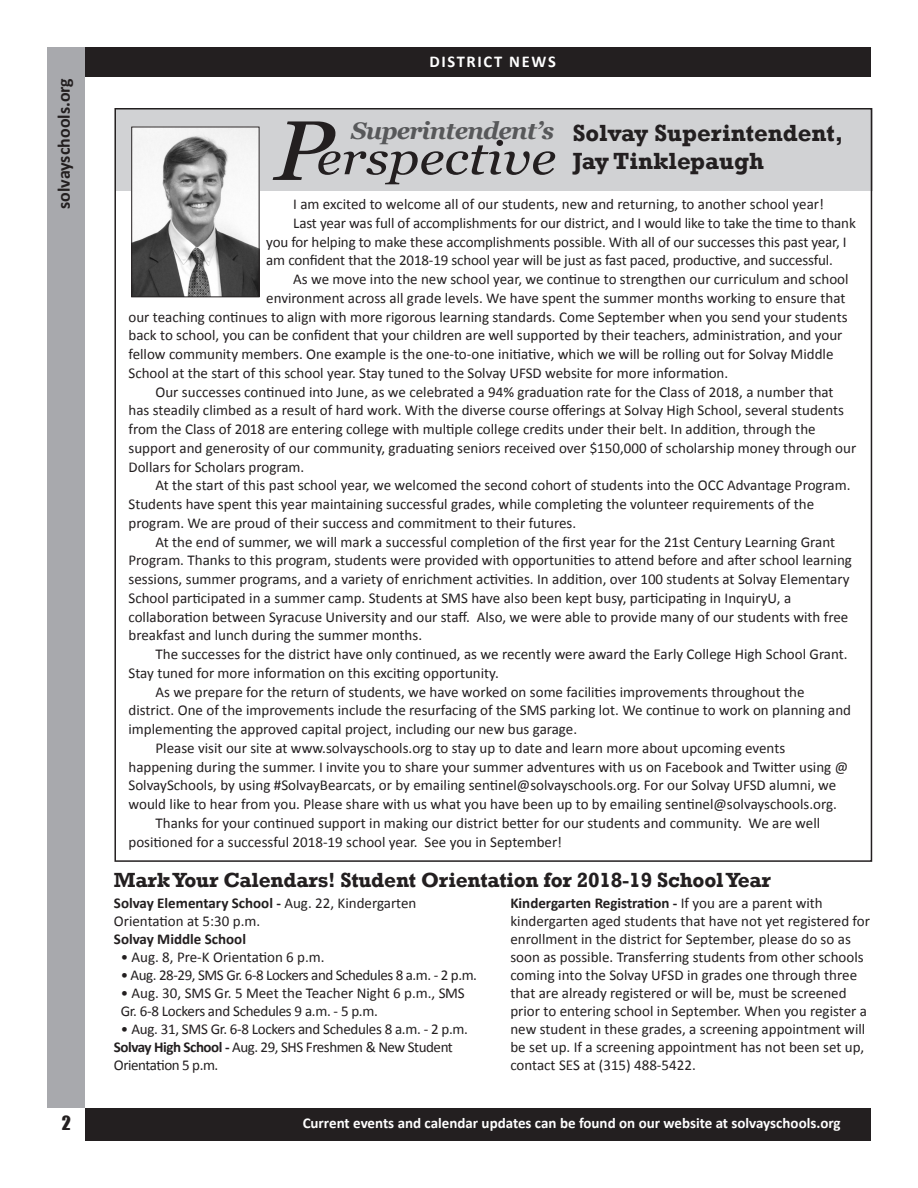
<style>
.page{position:relative;width:918px;height:1188px;background:#fff}
.page>*{position:absolute;margin:0;border:0;box-sizing:border-box;transform-origin:0 0}
.t1{font:italic 84.45px "Georgia";color:#231f20;scale:1.14 1}
.t2{font:italic 46.5px "Georgia";color:#231f20;scale:1.14 1}
.t3{font:700 24px/28.8px "Rockwell";color:#231f20}
.t4{font:italic 700 24px "Georgia";letter-spacing:-.03em;color:#57585a}
.t5{font:700 21px "Rockwell";letter-spacing:-.01em;color:#231f20}
.t6{font:700 18px "Calibri";color:#231f20}
.t7{font:18px "Impact";color:#231f20}
.t8{font:700 16.5px "Calibri";letter-spacing:.1em;color:#fff}
.t9{font:15px/18.8px "Calibri";color:#231f20}
.t10{font:15px/18px "Calibri";letter-spacing:-.03em;color:#231f20}
.t11{font:700 15px "Calibri";color:#fff}
.t12{font:15px "Calibri";letter-spacing:-.02em;color:#231f20}
.t13{font:700 15px "Calibri";color:#231f20}
.s1{font-weight:700}
</style>
<div class="page">
<div style="left:47px;top:47px;width:38px;height:1061px;background:#a8a9ad"></div>
<div style="left:85px;top:1108px;width:786px;height:33px;background:#231f20"></div>
<div style="left:85px;top:47px;width:786px;height:30px;background:#231f20"></div>
<div style="left:115px;top:108px;width:757px;height:83px;background:#d1d2d4"></div>
<img style="left:133px;top:129px;width:125px;height:166px">
<div style="left:131px;top:127px;width:129px;height:170px;border:1px solid #231f20"></div>
<p class="t6" style="left:53px;top:209px;width:133px;rotate:-90deg">solvayschools.org</p>
<p class="t8" style="left:429px;top:51px;width:128px">DISTRICT NEWS</p>
<p class="t4" style="left:351px;top:115px;width:205px">Superintendent’s</p>
<p class="t1" style="left:274px;top:98px;width:53px">P</p>
<p class="t2" style="left:317px;top:129px;width:212px">erspective</p>
<p class="t3" style="left:573px;top:118px;width:272px">Solvay Superintendent,<br>Jay Tinklepaugh</p>
<p class="t9" style="left:293px;top:195px;width:532px">I am excited to welcome all of our students, new and returning, to another school year!</p>
<p class="t9" style="left:266px;top:214px;width:591px;text-indent:27px">Last year was full of accomplishments for our district, and I would like to take the time to thank you for helping to make these accomplishments possible. With all of our successes this past year, I am confident that the 2018-19 school year will be just as fast paced, productive, and successful.</p>
<p class="t9" style="left:293px;top:270px;width:557px">As we move into the new school year, we continue to strengthen our curriculum and school</p>
<p class="t9" style="left:266px;top:289px;width:581px">environment across all grade levels. We have spent the summer months working to ensure that</p>
<p class="t9" style="left:129px;top:307px;width:721px">our teaching continues to align with more rigorous learning standards. Come September when you send your students</p>
<p class="t9" style="left:129px;top:326px;width:715px">back to school, you can be confident that your children are well supported by their teachers, administration, and your</p>
<p class="t9" style="left:129px;top:345px;width:707px">fellow community members. One example is the one-to-one initiative, which we will be rolling out for Solvay Middle</p>
<p class="t9" style="left:129px;top:364px;width:601px">School at the start of this school year. Stay tuned to the Solvay UFSD website for more information.</p>
<p class="t9" style="left:129px;top:382px;width:729px;text-indent:27px">Our successes continued into June, as we celebrated a 94% graduation rate for the Class of 2018, a number that has steadily climbed as a result of hard work. With the diverse course offerings at Solvay High School, several students from the Class of 2018 are entering college with multiple college credits under their belt. In addition, through the support and generosity of our community, graduating seniors received over $150,000 of scholarship money through our Dollars for Scholars program.</p>
<p class="t9" style="left:129px;top:476px;width:724px;text-indent:27px">At the start of this past school year, we welcomed the second cohort of students into the OCC Advantage Program.<br>Students have spent this year maintaining successful grades, while completing the volunteer requirements of the program. We are proud of their success and commitment to their futures.</p>
<p class="t9" style="left:129px;top:532px;width:725px;text-indent:27px">At the end of summer, we will mark a successful completion of the first year for the 21st Century Learning Grant Program. Thanks to this program, students were provided with opportunities to attend before and after school learning sessions, summer programs, and a variety of enrichment activities. In addition, over 100 students at Solvay Elementary School participated in a summer camp. Students at SMS have also been kept busy, participating in InquiryU, a collaboration between Syracuse University and our staff. Also, we were able to provide many of our students with free breakfast and lunch during the summer months.</p>
<p class="t9" style="left:129px;top:645px;width:721px;text-indent:27px">The successes for the district have only continued, as we recently were award the Early College High School Grant.<br>Stay tuned for more information on this exciting opportunity.</p>
<p class="t9" style="left:129px;top:682px;width:724px;text-indent:27px">As we prepare for the return of students, we have worked on some facilities improvements throughout the district. One of the improvements include the resurfacing of the SMS parking lot. We continue to work on planning and implementing the approved capital project, including our new bus garage.</p>
<p class="t9" style="left:129px;top:739px;width:721px;text-indent:27px">Please visit our site at www.solvayschools.org to stay up to date and learn more about upcoming events happening during the summer. I invite you to share your summer adventures with us on Facebook and Twitter using @ SolvaySchools, by using #SolvayBearcats, or by emailing sentinel@solvayschools.org. For our Solvay UFSD alumni, we would like to hear from you. Please share with us what you have been up to by emailing sentinel@solvayschools.org.</p>
<p class="t9" style="left:129px;top:814px;width:693px;text-indent:27px">Thanks for your continued support in making our district better for our students and community. We are well positioned for a successful 2018-19 school year. See you in September!</p>
<p class="t5" style="left:114px;top:867px;width:659px">Mark Your Calendars! Student Orientation for 2018-19 School Year</p>
<p class="t9" style="left:114px;top:894px;width:304px;line-height:18px"><span class="s1">Solvay Elementary School -</span> Aug. 22, Kindergarten<br>Orientation at 5:30 p.m.</p>
<p class="t13" style="left:114px;top:929px;width:134px">Solvay Middle School</p>
<p class="t9" style="left:121px;top:947px;width:206px">• Aug. 8, Pre-K Orientation 6 p.m.</p>
<p class="t10" style="left:121px;top:966px;width:358px">• Aug. 28-29, SMS Gr. 6-8 Lockers and Schedules 8 a.m. - 2 p.m.</p>
<p class="t9" style="left:121px;top:984px;width:346px;line-height:18px">• Aug. 30, SMS Gr. 5 Meet the Teacher Night 6 p.m., SMS<br>Gr. 6-8 Lockers and Schedules 9 a.m. - 5 p.m.</p>
<p class="t12" style="left:121px;top:1019px;width:349px">• Aug. 31, SMS Gr. 6-8 Lockers and Schedules 8 a.m. - 2 p.m.</p>
<p class="t10" style="left:114px;top:1038px;width:341px"><span class="s1">Solvay High School -</span> Aug. 29, SHS Freshmen &amp; New Student<br>Orientation 5 p.m.</p>
<p class="t9" style="left:510px;top:894px;width:361px;line-height:18px"><span class="s1">Kindergarten Registration -</span> If you are a parent with kindergarten aged students that have not yet registered for enrollment in the district for September, please do so as soon as possible. Transferring students from other schools coming into the Solvay UFSD in grades one through three that are already registered or will be, must be screened prior to entering school in September. When you register a new student in these grades, a screening appointment will be set up. If a screening appointment has not been set up, contact SES at (315) 488-5422.</p>
<p class="t7" style="left:62px;top:1109px;width:11px">2</p>
<p class="t11" style="left:303px;top:1114px;width:540px">Current events and calendar updates can be found on our website at solvayschools.org</p>
</div>
